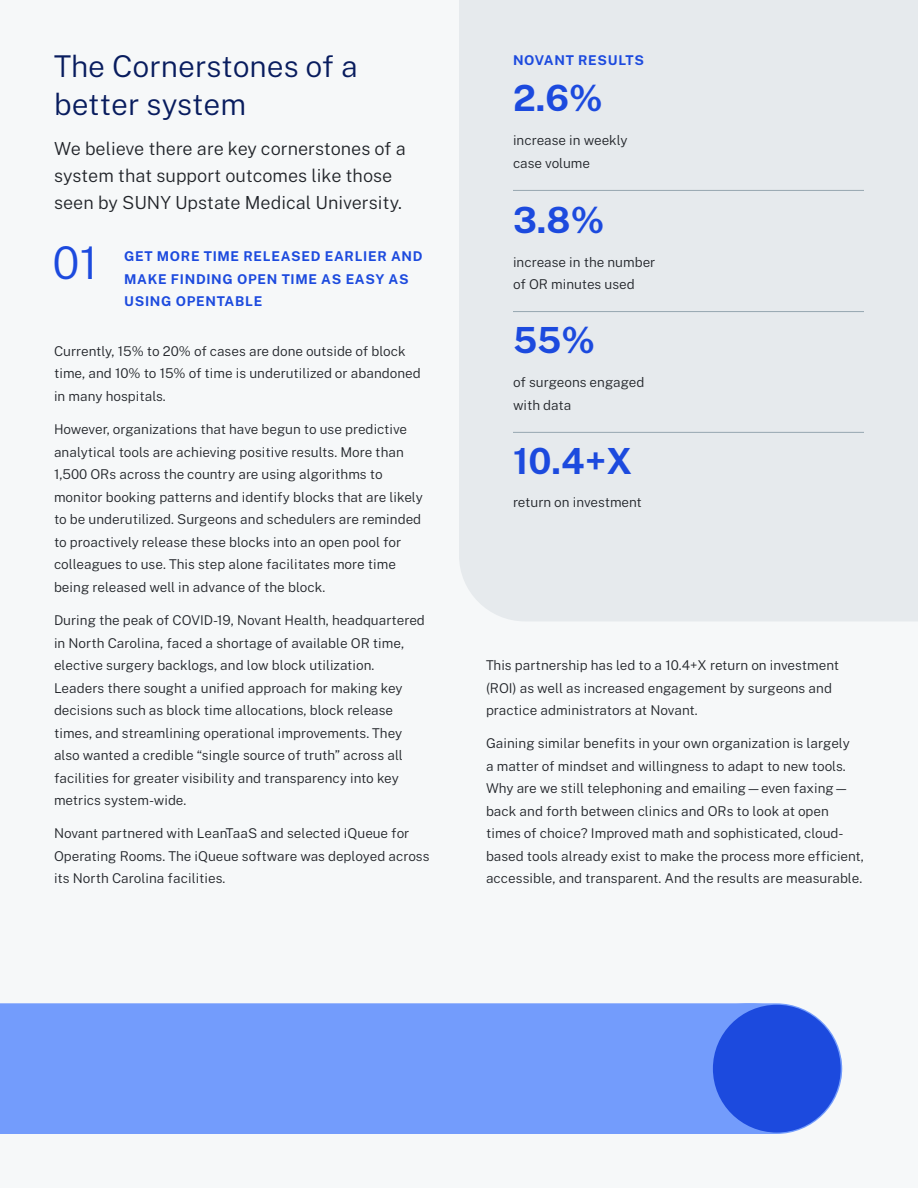
<style>
.page{position:relative;width:918px;height:1188px;background:#f6f8f9}
.page>*{position:absolute;margin:0;border:0;box-sizing:border-box;transform-origin:0 0}
.t1{font:300 45px "Public Sans";color:#1c4ade}
.t2{font:700 36px "Public Sans";color:#1c4ade}
.t3{font:300 30px/37.5px "Public Sans";letter-spacing:-.005em;color:#081c5e}
.t4{font:300 18px/27px "Public Sans";color:#212429}
.t5{font:300 13.5px/22.5px "Public Sans";color:#212429}
.t6{font:700 13.5px/22.5px "Public Sans";letter-spacing:.05em;color:#1c4ade}
</style>
<div class="page">
<div style="left:459px;top:0;width:459px;height:621px;background:#e6eaed"></div>
<hr style="left:513px;top:190px;width:351px;height:1px;background:#96a6b0">
<hr style="left:513px;top:311px;width:351px;height:1px;background:#96a6b0">
<hr style="left:513px;top:432px;width:351px;height:1px;background:#96a6b0">
<div style="left:0;top:1003px;width:842px;height:131px;background:#739cfc"></div>
<div style="left:658px;top:1003px;width:184px;height:131px;background:#739cfc;border-radius:50%"></div>
<div style="left:713px;top:1005px;width:128px;height:128px;background:#1c4ade;border-radius:50%"></div>
<p class="t3" style="left:54px;top:46px;width:306px">The Cornerstones of a better system</p>
<p class="t4" style="left:54px;top:135px;width:354px">We believe there are key cornerstones of a system that support outcomes like those seen by SUNY Upstate Medical University.</p>
<p class="t1" style="left:52px;top:229px;width:47px">01</p>
<p class="t6" style="left:124px;top:245px;width:300px">GET MORE TIME RELEASED EARLIER AND<br>MAKE FINDING OPEN TIME AS EASY AS<br>USING OPENTABLE</p>
<p class="t5" style="left:54px;top:339px;width:368px">Currently, 15% to 20% of cases are done outside of block time, and 10% to 15% of time is underutilized or abandoned in many hospitals.</p>
<p class="t5" style="left:54px;top:418px;width:370px">However, organizations that have begun to use predictive analytical tools are achieving positive results. More than 1,500 ORs across the country are using algorithms to monitor booking patterns and identify blocks that are likely to be underutilized. Surgeons and schedulers are reminded to proactively release these blocks into an open pool for colleagues to use. This step alone facilitates more time being released well in advance of the block.</p>
<p class="t5" style="left:54px;top:608px;width:372px">During the peak of COVID-19, Novant Health, headquartered in North Carolina, faced a shortage of available OR time, elective surgery backlogs, and low block utilization.<br>Leaders there sought a unified approach for making key decisions such as block time allocations, block release times, and streamlining operational improvements. They also wanted a credible “single source of truth” across all facilities for greater visibility and transparency into key metrics system-wide.</p>
<p class="t5" style="left:54px;top:822px;width:377px">Novant partnered with LeanTaaS and selected iQueue for<br>Operating Rooms. The iQueue software was deployed across its North Carolina facilities.</p>
<p class="t6" style="left:513px;top:48px;width:132px">NOVANT RESULTS</p>
<p class="t2" style="left:513px;top:70px;width:92px">2.6%</p>
<p class="t5" style="left:513px;top:128px;width:116px">increase in weekly case volume</p>
<p class="t2" style="left:513px;top:192px;width:93px">3.8%</p>
<p class="t5" style="left:513px;top:250px;width:144px">increase in the number of OR minutes used</p>
<p class="t2" style="left:513px;top:312px;width:84px">55%</p>
<p class="t5" style="left:513px;top:370px;width:133px">of surgeons engaged with data</p>
<p class="t2" style="left:513px;top:433px;width:121px">10.4+X</p>
<p class="t5" style="left:513px;top:491px;width:130px">return on investment</p>
<p class="t5" style="left:486px;top:653px;width:355px">This partnership has led to a 10.4+X return on investment (ROI) as well as increased engagement by surgeons and practice administrators at Novant.</p>
<p class="t5" style="left:486px;top:732px;width:380px">Gaining similar benefits in your own organization is largely<br>a matter of mindset and willingness to adapt to new tools.<br>Why are we still telephoning and emailing—even faxing— back and forth between clinics and ORs to look at open times of choice? Improved math and sophisticated, cloud&shy;based tools already exist to make the process more efficient, accessible, and transparent. And the results are measurable.</p>
</div>
